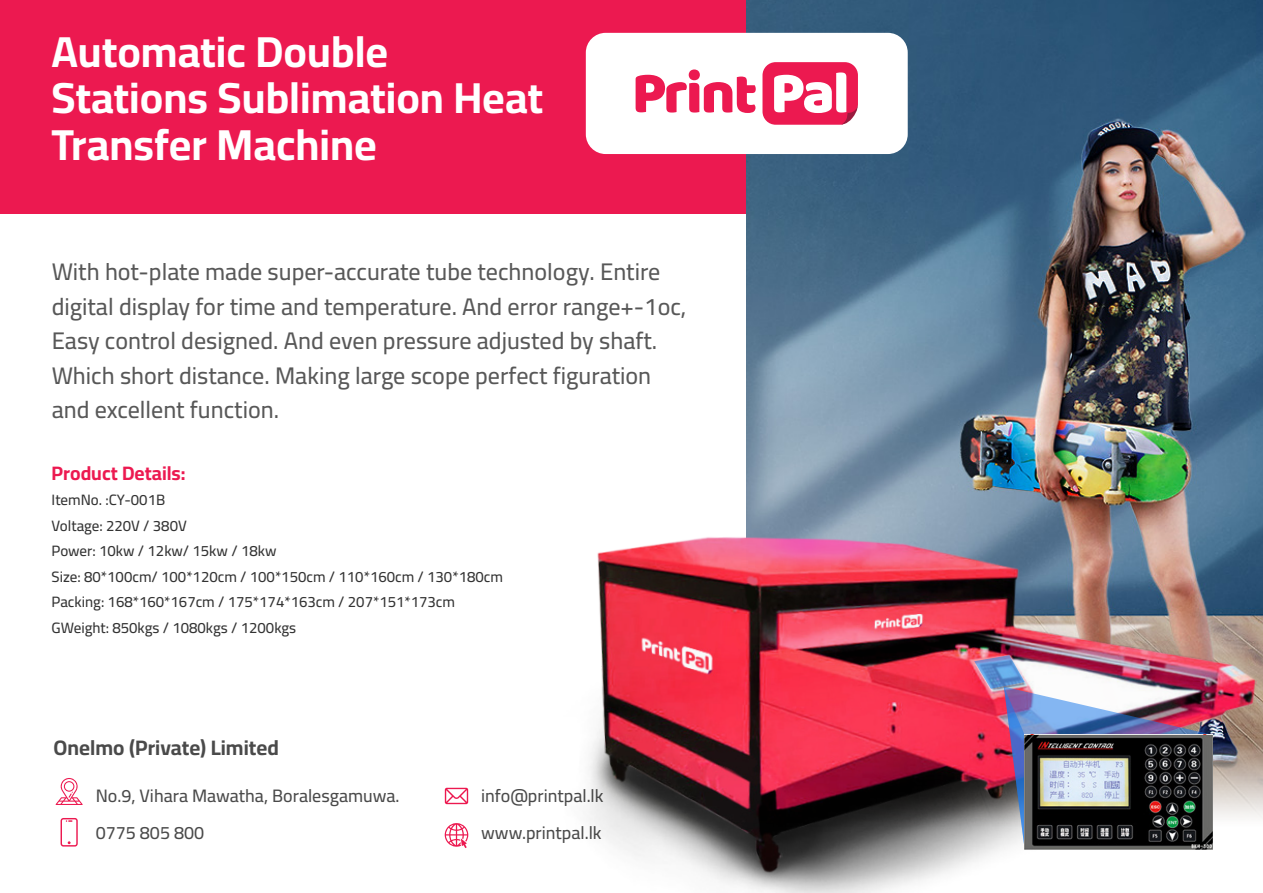
<style>
.page{position:relative;width:1263px;height:893px;background:#fff}
.page>*{position:absolute;margin:0;border:0;box-sizing:border-box;transform-origin:0 0}
.t1{font:700 43.5px/46.5px "Cairo";color:#fff}
.t2{font:500 24px/34.5px "Cairo";color:#333}
.t3{font:700 21px "Cairo";color:#4a4a4a}
.t4{font:700 19.5px "Cairo";color:#ec1950}
.t5{font:500 18px/37.5px "Cairo";color:#4a4a4a}
.t6{font:500 15px/25.5px "Cairo";color:#333}
</style>
<div class="page">
<div style="left:0;top:0;width:1263px;height:214px;background:#ec1950"></div>
<img style="left:747px;top:0;width:516px;height:743px">
<svg style="left:56px;top:778px;width:27px;height:27px"></svg>
<svg style="left:61px;top:818px;width:17px;height:28px"></svg>
<svg style="left:445px;top:788px;width:23px;height:16px"></svg>
<svg style="left:445px;top:823px;width:23px;height:25px"></svg>
<div style="left:586px;top:33px;width:322px;height:121px;background:#fff;border-radius:20px"></div>
<svg style="left:636px;top:69px;width:120px;height:44px"></svg>
<svg style="left:762px;top:62px;width:96px;height:63px"></svg>
<img style="left:589px;top:526px;width:672px;height:367px">
<img style="left:974px;top:655px;width:239px;height:194px">
<h1 class="t1" style="left:52px;top:29px;width:493px">Automatic Double<br>Stations Sublimation Heat<br>Transfer Machine</h1>
<p class="t2" style="left:52px;top:255px;width:636px">With hot-plate made super-accurate tube technology. Entire digital display for time and temperature. And error range+-1oc, Easy control designed. And even pressure adjusted by shaft.<br>Which short distance. Making large scope perfect figuration and excellent function.</p>
<p class="t4" style="left:52px;top:458px;width:136px">Product Details:</p>
<p class="t6" style="left:52px;top:487px;width:453px">ItemNo. :CY-001B<br>Voltage: 220V / 380V<br>Power: 10kw / 12kw/ 15kw / 18kw<br>Size: 80*100cm/ 100*120cm / 100*150cm / 110*160cm / 130*180cm Packing: 168*160*167cm / 175*174*163cm / 207*151*173cm GWeight: 850kgs / 1080kgs / 1200kgs</p>
<p class="t3" style="left:54px;top:732px;width:227px">Onelmo (Private) Limited</p>
<p class="t5" style="left:96px;top:777px;width:305px">No.9, Vihara Mawatha, Boralesgamuwa.<br>0775 805 800</p>
<p class="t5" style="left:481px;top:777px;width:124px">info@printpal.lk www.printpal.lk</p>
</div>
